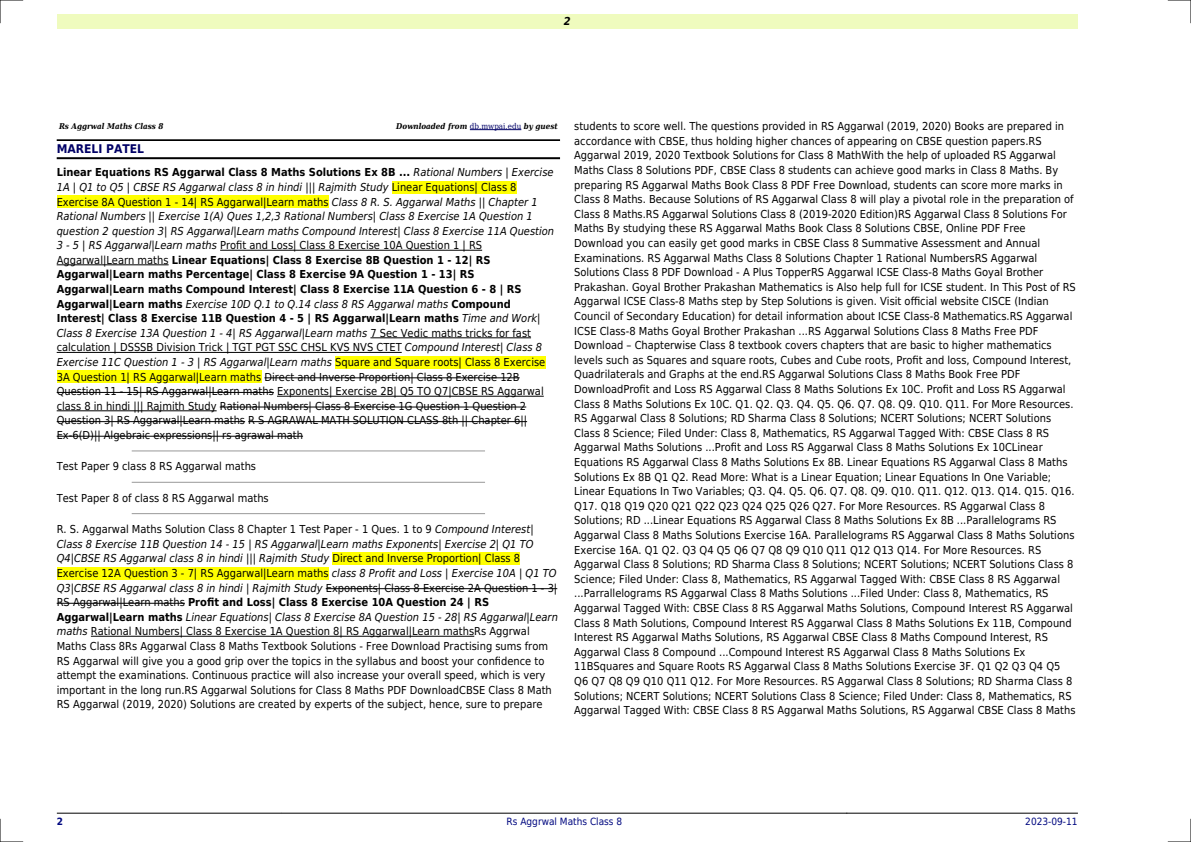
<style>
.page{position:relative;width:1191px;height:842px;background:#fff}
.page>*{position:absolute;margin:0;border:0;box-sizing:border-box;transform-origin:0 0}
.t1{font:700 12px "DejaVu Sans Condensed";color:#006}
.t2{font:11px/14.6px "DejaVu Sans Condensed";color:#000}
.t3{font:italic 700 11px "DejaVu Sans Condensed";color:#000}
.t4{font:10px "DejaVu Sans Condensed";color:#000880}
.t5{font:700 10px "DejaVu Sans Condensed";color:#000880}
.t6{font:italic 700 8px "DejaVu Serif Condensed";color:#000}
.s1{font-weight:400;font-style:normal;color:#006}
.s2{font-weight:700}
.s3{font-style:italic}
</style>
<div class="page">
<div style="left:57px;top:14px;width:1020px;height:15px;background:#effbbe"></div>
<hr style="left:57px;top:813px;width:225px;height:1px;background:#000">
<hr style="left:282px;top:813px;width:564px;height:1px;background:#000">
<hr style="left:847px;top:813px;width:230px;height:1px;background:#000">
<hr style="left:470px;top:129px;width:51px;height:1px;background:#006">
<hr style="left:57px;top:139px;width:503px;height:2px;background:#000">
<hr style="left:57px;top:157px;width:503px;height:2px;background:#000">
<div style="left:392px;top:181px;width:124px;height:12px;background:#ff0"></div>
<div style="left:57px;top:195px;width:272px;height:13px;background:#ff0"></div>
<hr style="left:220px;top:250px;width:262px;height:1px;background:#000">
<hr style="left:57px;top:265px;width:112px;height:1px;background:#000">
<hr style="left:370px;top:338px;width:161px;height:1px;background:#000">
<hr style="left:57px;top:352px;width:345px;height:1px;background:#000">
<div style="left:335px;top:356px;width:210px;height:13px;background:#ff0"></div>
<div style="left:57px;top:370px;width:204px;height:13px;background:#ff0"></div>
<hr style="left:264px;top:378px;width:256px;height:1px;background:#000">
<hr style="left:57px;top:392px;width:217px;height:1px;background:#000">
<hr style="left:277px;top:396px;width:267px;height:1px;background:#000">
<hr style="left:57px;top:411px;width:160px;height:1px;background:#000">
<hr style="left:220px;top:407px;width:306px;height:1px;background:#000">
<hr style="left:57px;top:421px;width:188px;height:1px;background:#000">
<hr style="left:248px;top:421px;width:279px;height:1px;background:#000">
<hr style="left:57px;top:436px;width:246px;height:1px;background:#000">
<hr style="left:132px;top:451px;width:352px;height:1px;background:#999">
<hr style="left:132px;top:482px;width:352px;height:1px;background:#999">
<hr style="left:132px;top:513px;width:352px;height:1px;background:#999">
<div style="left:332px;top:552px;width:188px;height:13px;background:#ff0"></div>
<div style="left:57px;top:567px;width:272px;height:12px;background:#ff0"></div>
<hr style="left:326px;top:588px;width:231px;height:1px;background:#000">
<hr style="left:57px;top:603px;width:128px;height:1px;background:#000">
<hr style="left:91px;top:636px;width:383px;height:1px;background:#000">
<svg style="left:0;top:0;width:23px;height:23px"></svg>
<svg style="left:0;top:819px;width:23px;height:23px"></svg>
<svg style="left:1168px;top:0;width:23px;height:23px"></svg>
<svg style="left:1168px;top:819px;width:23px;height:23px"></svg>
<p class="t3" style="left:563px;top:15px;width:8px">2</p>
<p class="t6" style="left:59px;top:121px;width:106px">Rs Aggrwal Maths Class 8</p>
<p class="t6" style="left:396px;top:121px;width:163px">Downloaded from <span class="s1">db.mwpai.edu</span> by guest</p>
<p class="t1" style="left:57px;top:142px;width:89px">MARELI PATEL</p>
<p class="t2" style="left:57px;top:165px;width:499px"><span class="s2">Linear Equations RS Aggarwal Class 8 Maths Solutions Ex 8B ...</span> <span class="s3">Rational Numbers | Exercise 1A | Q1 to Q5 | CBSE RS Aggarwal class 8 in hindi ||| Rajmith Study</span> Linear Equations| Class 8<br>Exercise 8A Question 1 - 14| RS Aggarwal|Learn maths <span class="s3">Class 8 R. S. Aggarwal Maths || Chapter 1<br>Rational Numbers || Exercise 1(A) Ques 1,2,3 Rational Numbers| Class 8 Exercise 1A Question 1 question 2 question 3| RS Aggarwal|Learn maths Compound Interest| Class 8 Exercise 11A Question 3 - 5 | RS Aggarwal|Learn maths</span> Profit and Loss| Class 8 Exercise 10A Question 1 | RS Aggarwal|Learn maths <span class="s2">Linear Equations| Class 8 Exercise 8B Question 1 - 12| RS Aggarwal|Learn maths Percentage| Class 8 Exercise 9A Question 1 - 13| RS Aggarwal|Learn maths Compound Interest| Class 8 Exercise 11A Question 6 - 8 | RS Aggarwal|Learn maths</span> <span class="s3">Exercise 10D Q.1 to Q.14 class 8 RS Aggarwal maths</span> <span class="s2">Compound Interest| Class 8 Exercise 11B Question 4 - 5 | RS Aggarwal|Learn maths</span> <span class="s3">Time and Work| Class 8 Exercise 13A Question 1 - 4| RS Aggarwal|Learn maths</span> 7 Sec Vedic maths tricks for fast calculation | DSSSB Division Trick | TGT PGT SSC CHSL KVS NVS CTET <span class="s3">Compound Interest| Class 8<br>Exercise 11C Question 1 - 3 | RS Aggarwal|Learn maths</span> Square and Square roots| Class 8 Exercise 3A Question 1| RS Aggarwal|Learn maths Direct and Inverse Proportion| Class 8 Exercise 12B Question 11 - 15| RS Aggarwal|Learn maths Exponents| Exercise 2B| Q5 TO Q7|CBSE RS Aggarwal class 8 in hindi ||| Rajmith Study Rational Numbers| Class 8 Exercise 1G Question 1 Question 2<br>Question 3| RS Aggarwal|Learn maths R S AGRAWAL MATH SOLUTION CLASS 8th || Chapter 6|| Ex-6(D)|| Algebraic expressions|| rs agrawal math</p>
<p class="t2" style="left:57px;top:459px;width:201px">Test Paper 9 class 8 RS Aggarwal maths</p>
<p class="t2" style="left:57px;top:491px;width:214px">Test Paper 8 of class 8 RS Aggarwal maths</p>
<p class="t2" style="left:57px;top:522px;width:503px">R. S. Aggarwal Maths Solution Class 8 Chapter 1 Test Paper - 1 Ques. 1 to 9 <span class="s3">Compound Interest| Class 8 Exercise 11B Question 14 - 15 | RS Aggarwal|Learn maths Exponents| Exercise 2| Q1 TO Q4|CBSE RS Aggarwal class 8 in hindi ||| Rajmith Study</span> Direct and Inverse Proportion| Class 8<br>Exercise 12A Question 3 - 7| RS Aggarwal|Learn maths <span class="s3">class 8 Profit and Loss | Exercise 10A | Q1 TO Q3|CBSE RS Aggarwal class 8 in hindi | Rajmith Study</span> Exponents| Class 8 Exercise 2A Question 1 - 3| RS Aggarwal|Learn maths <span class="s2">Profit and Loss| Class 8 Exercise 10A Question 24 | RS Aggarwal|Learn maths</span> <span class="s3">Linear Equations| Class 8 Exercise 8A Question 15 - 28| RS Aggarwal|Learn maths</span> Rational Numbers| Class 8 Exercise 1A Question 8| RS Aggarwal|Learn mathsRs Aggrwal Maths Class 8Rs Aggarwal Class 8 Maths Textbook Solutions - Free Download Practising sums from RS Aggarwal will give you a good grip over the topics in the syllabus and boost your confidence to attempt the examinations. Continuous practice will also increase your overall speed, which is very important in the long run.RS Aggarwal Solutions for Class 8 Maths PDF DownloadCBSE Class 8 Math RS Aggarwal (2019, 2020) Solutions are created by experts of the subject, hence, sure to prepare</p>
<p class="t2" style="left:574px;top:119px;width:503px">students to score well. The questions provided in RS Aggarwal (2019, 2020) Books are prepared in accordance with CBSE, thus holding higher chances of appearing on CBSE question papers.RS Aggarwal 2019, 2020 Textbook Solutions for Class 8 MathWith the help of uploaded RS Aggarwal Maths Class 8 Solutions PDF, CBSE Class 8 students can achieve good marks in Class 8 Maths. By preparing RS Aggarwal Maths Book Class 8 PDF Free Download, students can score more marks in Class 8 Maths. Because Solutions of RS Aggarwal Class 8 will play a pivotal role in the preparation of Class 8 Maths.RS Aggarwal Solutions Class 8 (2019-2020 Edition)RS Aggarwal Class 8 Solutions For Maths By studying these RS Aggarwal Maths Book Class 8 Solutions CBSE, Online PDF Free Download you can easily get good marks in CBSE Class 8 Summative Assessment and Annual Examinations. RS Aggarwal Maths Class 8 Solutions Chapter 1 Rational NumbersRS Aggarwal Solutions Class 8 PDF Download - A Plus TopperRS Aggarwal ICSE Class-8 Maths Goyal Brother Prakashan. Goyal Brother Prakashan Mathematics is Also help full for ICSE student. In This Post of RS Aggarwal ICSE Class-8 Maths step by Step Solutions is given. Visit official website CISCE (Indian Council of Secondary Education) for detail information about ICSE Class-8 Mathematics.RS Aggarwal ICSE Class-8 Maths Goyal Brother Prakashan ...RS Aggarwal Solutions Class 8 Maths Free PDF Download Chapterwise Class 8 textbook covers chapters that are basic to higher mathematics levels such as Squares and square roots, Cubes and Cube roots, Profit and loss, Compound Interest, Quadrilaterals and Graphs at the end.RS Aggarwal Solutions Class 8 Maths Book Free PDF DownloadProfit and Loss RS Aggarwal Class 8 Maths Solutions Ex 10C. Profit and Loss RS Aggarwal Class 8 Maths Solutions Ex 10C. Q1. Q2. Q3. Q4. Q5. Q6. Q7. Q8. Q9. Q10. Q11. For More Resources.<br>RS Aggarwal Class 8 Solutions; RD Sharma Class 8 Solutions; NCERT Solutions; NCERT Solutions Class 8 Science; Filed Under: Class 8, Mathematics, RS Aggarwal Tagged With: CBSE Class 8 RS Aggarwal Maths Solutions ...Profit and Loss RS Aggarwal Class 8 Maths Solutions Ex 10CLinear Equations RS Aggarwal Class 8 Maths Solutions Ex 8B. Linear Equations RS Aggarwal Class 8 Maths Solutions Ex 8B Q1 Q2. Read More: What is a Linear Equation; Linear Equations In One Variable; Linear Equations In Two Variables; Q3. Q4. Q5. Q6. Q7. Q8. Q9. Q10. Q11. Q12. Q13. Q14. Q15. Q16.<br>Q17. Q18 Q19 Q20 Q21 Q22 Q23 Q24 Q25 Q26 Q27. For More Resources. RS Aggarwal Class 8<br>Solutions; RD ...Linear Equations RS Aggarwal Class 8 Maths Solutions Ex 8B ...Parallelograms RS Aggarwal Class 8 Maths Solutions Exercise 16A. Parallelograms RS Aggarwal Class 8 Maths Solutions Exercise 16A. Q1 Q2. Q3 Q4 Q5 Q6 Q7 Q8 Q9 Q10 Q11 Q12 Q13 Q14. For More Resources. RS Aggarwal Class 8 Solutions; RD Sharma Class 8 Solutions; NCERT Solutions; NCERT Solutions Class 8<br>Science; Filed Under: Class 8, Mathematics, RS Aggarwal Tagged With: CBSE Class 8 RS Aggarwal ...Parrallelograms RS Aggarwal Class 8 Maths Solutions ...Filed Under: Class 8, Mathematics, RS Aggarwal Tagged With: CBSE Class 8 RS Aggarwal Maths Solutions, Compound Interest RS Aggarwal Class 8 Math Solutions, Compound Interest RS Aggarwal Class 8 Maths Solutions Ex 11B, Compound Interest RS Aggarwal Maths Solutions, RS Aggarwal CBSE Class 8 Maths Compound Interest, RS Aggarwal Class 8 Compound ...Compound Interest RS Aggarwal Class 8 Maths Solutions Ex 11BSquares and Square Roots RS Aggarwal Class 8 Maths Solutions Exercise 3F. Q1 Q2 Q3 Q4 Q5<br>Q6 Q7 Q8 Q9 Q10 Q11 Q12. For More Resources. RS Aggarwal Class 8 Solutions; RD Sharma Class 8<br>Solutions; NCERT Solutions; NCERT Solutions Class 8 Science; Filed Under: Class 8, Mathematics, RS Aggarwal Tagged With: CBSE Class 8 RS Aggarwal Maths Solutions, RS Aggarwal CBSE Class 8 Maths</p>
<p class="t5" style="left:57px;top:816px;width:8px">2</p>
<p class="t4" style="left:506px;top:816px;width:117px">Rs Aggrwal Maths Class 8</p>
<p class="t4" style="left:1025px;top:816px;width:54px">2023-09-11</p>
</div>
